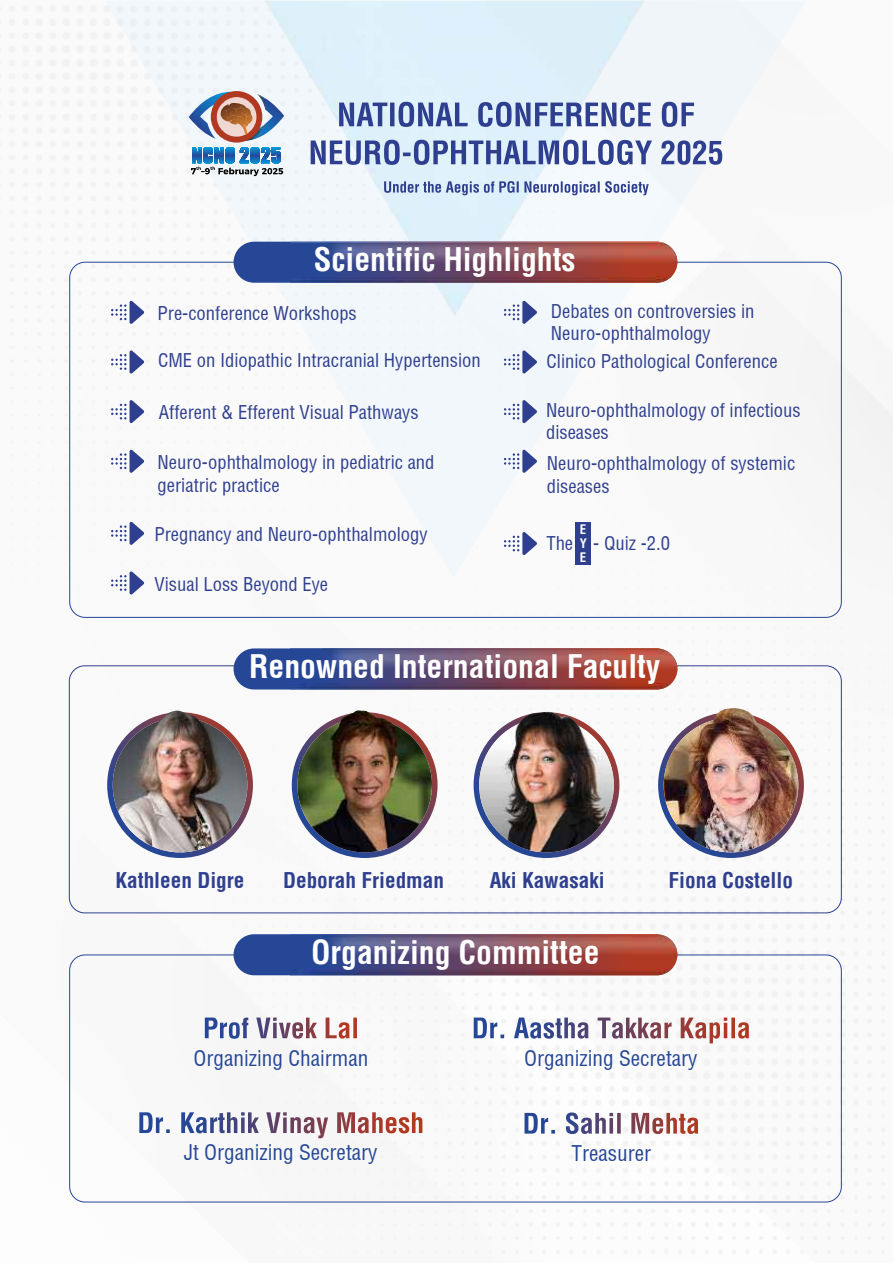
<style>
.page{position:relative;width:893px;height:1263px;background:#fff}
.page>*{position:absolute;margin:0;border:0;box-sizing:border-box;transform-origin:0 0}
.t1{font:700 condensed 31.8px "Switzerland";color:#fefefe}
.t2{font:700 condensed 21.3px "Switzerland";color:#2f3f8f}
.t3{font:21.15px "Switzerland Condensed Plain";color:#264796}
.t4{font:18.6px/22.5px "Switzerland Condensed Plain";color:#2f3f8f}
.t5{font:700 condensed 12.9px/14px "Switzerland";color:#fefefe;text-align:justify}
</style>
<div class="page">
<img style="left:0;top:5px;width:893px;height:1248px">
<img style="left:105px;top:1px;width:701px;height:577px">
<img style="left:264px;top:1px;width:381px;height:316px">
<svg style="left:191px;top:167px;width:92px;height:9px"></svg>
<svg style="left:189px;top:92px;width:95px;height:49px"></svg>
<img style="left:223px;top:104px;width:23px;height:18px">
<hr style="left:203px;top:147px;width:67px;height:1px;background:#019fe2">
<hr style="left:203px;top:148px;width:67px;height:1px;background:#0594d9">
<hr style="left:203px;top:149px;width:67px;height:1px;background:#0a8ad0">
<hr style="left:203px;top:150px;width:67px;height:1px;background:#0e80c7">
<hr style="left:203px;top:151px;width:67px;height:1px;background:#1275be">
<hr style="left:203px;top:152px;width:67px;height:1px;background:#166cb6">
<hr style="left:203px;top:153px;width:67px;height:1px;background:#1b61ad">
<hr style="left:203px;top:154px;width:67px;height:1px;background:#1f57a4">
<hr style="left:203px;top:155px;width:67px;height:1px;background:#234d9b">
<hr style="left:203px;top:156px;width:67px;height:1px;background:#244c9a">
<hr style="left:203px;top:157px;width:67px;height:1px;background:#2056a3">
<hr style="left:203px;top:158px;width:67px;height:1px;background:#1b60ab">
<hr style="left:203px;top:159px;width:67px;height:1px;background:#176ab4">
<hr style="left:203px;top:160px;width:67px;height:1px;background:#1275be">
<hr style="left:203px;top:161px;width:67px;height:1px;background:#0e7ec6">
<hr style="left:203px;top:162px;width:67px;height:1px;background:#0a89cf">
<hr style="left:203px;top:163px;width:67px;height:1px;background:#0593d8">
<svg style="left:311px;top:102px;width:411px;height:63px"></svg>
<svg style="left:384px;top:181px;width:265px;height:14px"></svg>
<svg style="left:234px;top:648px;width:443px;height:41px;background:#524371"></svg>
<img style="left:322px;top:648px;width:355px;height:23px">
<img style="left:290px;top:683px;width:382px;height:6px">
<img style="left:290px;top:648px;width:374px;height:2px">
<svg style="left:292px;top:712px;width:146px;height:146px;background:#5c4b75"></svg>
<img style="left:297px;top:718px;width:135px;height:134px;border-radius:67px">
<svg style="left:474px;top:712px;width:145px;height:146px;background:#584874"></svg>
<img style="left:479px;top:718px;width:135px;height:134px;border-radius:67px">
<svg style="left:658px;top:712px;width:146px;height:146px;background:#604f77"></svg>
<img style="left:664px;top:718px;width:134px;height:134px;border-radius:67px">
<img style="left:325px;top:710px;width:71px;height:41px">
<img style="left:515px;top:712px;width:66px;height:39px">
<img style="left:698px;top:708px;width:66px;height:38px">
<svg style="left:107px;top:712px;width:146px;height:146px;background:#5e5079"></svg>
<img style="left:113px;top:718px;width:134px;height:134px;border-radius:67px">
<img style="left:142px;top:711px;width:75px;height:74px">
<svg style="left:524px;top:1112px;width:169px;height:22px"></svg>
<svg style="left:139px;top:1112px;width:283px;height:21px"></svg>
<svg style="left:205px;top:1017px;width:152px;height:22px"></svg>
<svg style="left:474px;top:1017px;width:275px;height:22px"></svg>
<svg style="left:111px;top:300px;width:33px;height:24px"></svg>
<svg style="left:111px;top:571px;width:33px;height:24px"></svg>
<svg style="left:111px;top:350px;width:33px;height:24px"></svg>
<svg style="left:504px;top:350px;width:33px;height:24px"></svg>
<svg style="left:504px;top:531px;width:33px;height:25px"></svg>
<div style="left:575px;top:522px;width:16px;height:42px;background:#2f3f8f"></div>
<svg style="left:504px;top:300px;width:33px;height:24px"></svg>
<svg style="left:111px;top:400px;width:33px;height:24px"></svg>
<svg style="left:504px;top:400px;width:33px;height:24px"></svg>
<svg style="left:111px;top:449px;width:33px;height:24px"></svg>
<svg style="left:504px;top:449px;width:33px;height:24px"></svg>
<svg style="left:111px;top:521px;width:33px;height:24px"></svg>
<svg style="left:234px;top:934px;width:443px;height:41px;background:#504272"></svg>
<img style="left:322px;top:934px;width:355px;height:23px">
<img style="left:290px;top:968px;width:382px;height:7px">
<img style="left:290px;top:934px;width:374px;height:1px">
<svg style="left:234px;top:242px;width:443px;height:41px;background:#524271"></svg>
<img style="left:322px;top:242px;width:355px;height:22px">
<img style="left:290px;top:276px;width:382px;height:7px">
<img style="left:290px;top:242px;width:374px;height:1px">
<h1 class="t1" style="left:314px;top:241px;width:263px">Scientific Highlights</h1>
<p class="t4" style="left:158px;top:302px;width:201px">Pre-conference Workshops</p>
<p class="t4" style="left:551px;top:299px;width:205px">Debates on controversies in<br>Neuro-ophthalmology</p>
<p class="t4" style="left:158px;top:349px;width:324px">CME on Idiopathic Intracranial Hypertension</p>
<p class="t4" style="left:546px;top:350px;width:233px">Clinico Pathological Conference</p>
<p class="t4" style="left:159px;top:401px;width:261px">Afferent &amp; Efferent Visual Pathways</p>
<p class="t4" style="left:546px;top:398px;width:256px">Neuro-ophthalmology of infectious diseases</p>
<p class="t4" style="left:158px;top:451px;width:278px">Neuro-ophthalmology in pediatric and geriatric practice</p>
<p class="t4" style="left:547px;top:452px;width:250px">Neuro-ophthalmology of systemic diseases</p>
<p class="t4" style="left:154px;top:523px;width:275px">Pregnancy and Neuro-ophthalmology</p>
<p class="t4" style="left:546px;top:532px;width:28px">The</p>
<p class="t5" style="left:580px;top:522px;width:9px">E Y E</p>
<p class="t4" style="left:593px;top:532px;width:78px">- Quiz -2.0</p>
<p class="t4" style="left:154px;top:572px;width:175px">Visual Loss Beyond Eye</p>
<h1 class="t1" style="left:249px;top:647px;width:413px">Renowned International Faculty</h1>
<p class="t2" style="left:115px;top:868px;width:131px">Kathleen Digre</p>
<p class="t2" style="left:283px;top:868px;width:162px">Deborah Friedman</p>
<p class="t2" style="left:490px;top:868px;width:117px">Aki Kawasaki</p>
<p class="t2" style="left:669px;top:868px;width:126px">Fiona Costello</p>
<h1 class="t1" style="left:311px;top:933px;width:290px">Organizing Committee</h1>
<p class="t3" style="left:194px;top:1044px;width:176px">Organizing Chairman</p>
<p class="t3" style="left:524px;top:1044px;width:175px">Organizing Secretary</p>
<p class="t3" style="left:184px;top:1139px;width:195px">Jt Organizing Secretary</p>
<p class="t3" style="left:571px;top:1140px;width:81px">Treasurer</p>
</div>
